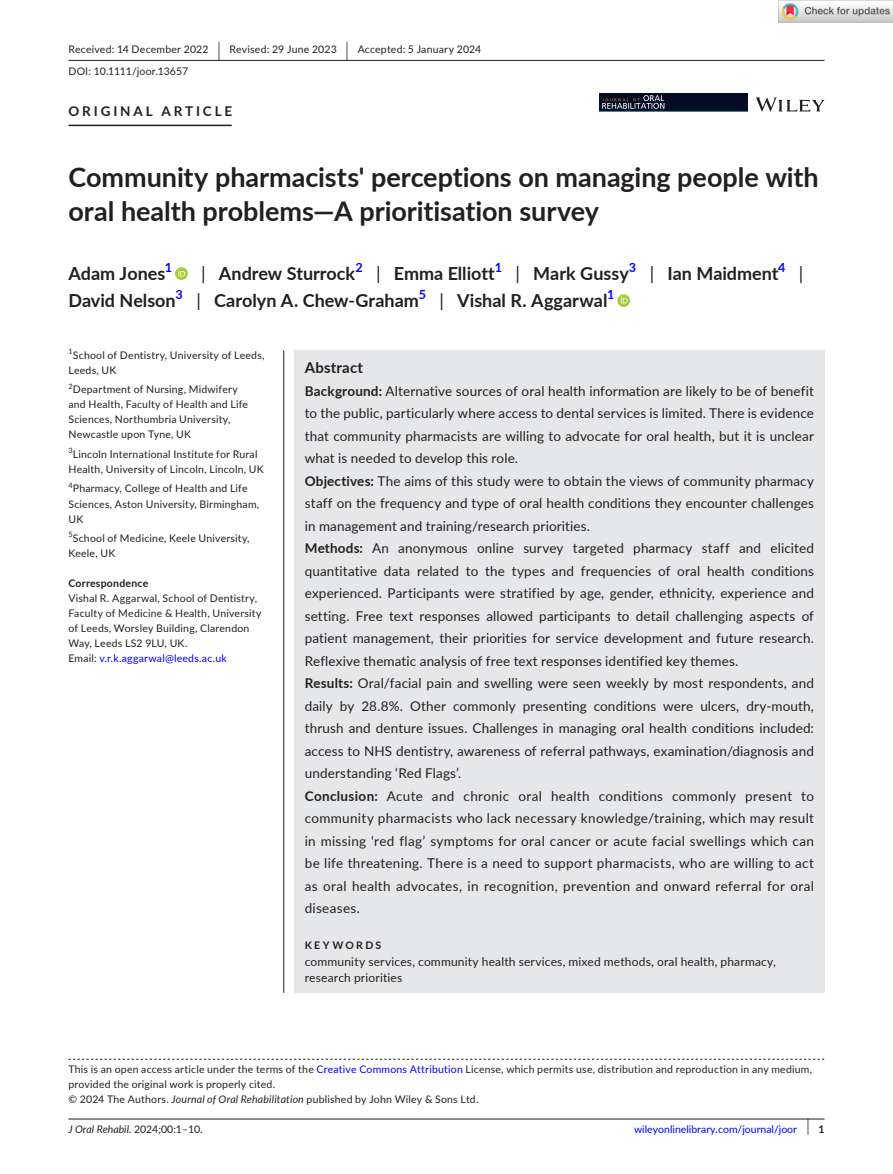
<style>
.page{position:relative;width:893px;height:1174px;background:#fff}
.page>*{position:absolute;margin:0;border:0;box-sizing:border-box;transform-origin:0 0}
.t1{font:700 27px/34.5px "Lato";color:#231f20}
.t2{font:700 18px "Lato";color:#231f20}
.t3{font:18px "Lato";color:#231f20}
.t4{font:700 15px "Lato";letter-spacing:.015em;color:#231f20}
.t5{font:13.5px/22.5px "Lato";letter-spacing:.01em;color:#231f20}
.t6{font:700 13.5px "Lato";letter-spacing:.215em;color:#231f20}
.t7{font:700 12.6px "Lato";color:#00f}
.t8{font:12px/16.5px "Lato";letter-spacing:.015em;color:#231f20}
.t9{font:10.5px/15px "Lato";letter-spacing:.02em;color:#231f20}
.t10{font:10.5px "Lato";color:#00f}
.t11{font:italic 10.5px "Lato";color:#231f20}
.t12{font:700 10.5px "Lato";letter-spacing:.02em;color:#231f20}
.t13{font:700 10.5px "Lato";letter-spacing:.22em;color:#231f20}
.t14{font:7.35px "Lato";color:#231f20}
.s1{font-size:19.65px}
.s2{font-weight:400}
.s3{color:#00f}
.s4{font-weight:700}
.s5{font-style:italic}
.s6{font-style:normal}
.s7{font-size:17.4px;color:#231f20}
.s8{font-weight:700;color:#231f20}
</style>
<div class="page">
<hr style="left:68px;top:1118px;width:756px;height:1px;background:#231f20">
<svg style="left:756px;top:97px;width:68px;height:15px"></svg>
<div style="left:599px;top:93px;width:149px;height:19px;background:#050c26"></div>
<hr style="left:599px;top:111px;width:149px;height:1px;background:#3e8690">
<svg style="left:602px;top:95px;width:62px;height:14px"></svg>
<hr style="left:68px;top:60px;width:756px;height:1px;background:#231f20">
<hr style="left:68px;top:125px;width:164px;height:1px;background:#231f20">
<svg style="left:175px;top:267px;width:13px;height:13px"></svg>
<svg style="left:178px;top:269px;width:7px;height:7px"></svg>
<svg style="left:617px;top:294px;width:13px;height:13px"></svg>
<svg style="left:621px;top:296px;width:7px;height:7px"></svg>
<svg style="left:68px;top:1058px;width:756px;height:1px"></svg>
<div style="left:294px;top:350px;width:530px;height:642px;background:#e6e7e9"></div>
<hr style="left:283px;top:350px;width:1px;height:642px;background:#231f20">
<img style="left:779px;top:0;width:114px;height:23px">
<p class="t9" style="left:68px;top:38px;width:414px;line-height:21.8px">Received: 14 December 2022 <span class="s1">|</span> Revised: 29 June 2023 <span class="s1">|</span> Accepted: 5 January 2024<br>DOI: 10.1111/joor.13657</p>
<p class="t6" style="left:68px;top:101px;width:165px">ORIGINAL ARTICLE</p>
<h1 class="t1" style="left:68px;top:159px;width:752px">Community pharmacists' perceptions on managing people with oral health problems—A prioritisation survey</h1>
<h2 class="t2" style="left:68px;top:260px;width:98px">Adam Jones</h2>
<p class="t7" style="left:165px;top:258px;width:9px">1</p>
<h2 class="t2" style="left:201px;top:260px;width:155px"><span class="s2">|</span> Andrew Sturrock</h2>
<p class="t7" style="left:355px;top:258px;width:9px">2</p>
<h2 class="t2" style="left:376px;top:260px;width:120px"><span class="s2">|</span> Emma Elliott</h2>
<p class="t7" style="left:495px;top:258px;width:9px">1</p>
<h2 class="t2" style="left:516px;top:260px;width:115px"><span class="s2">|</span> Mark Gussy</h2>
<p class="t7" style="left:629px;top:258px;width:9px">3</p>
<h2 class="t2" style="left:650px;top:260px;width:130px"><span class="s2">|</span> Ian Maidment</h2>
<p class="t7" style="left:778px;top:258px;width:9px">4</p>
<h2 class="t3" style="left:799px;top:260px;width:6px">|</h2>
<h2 class="t2" style="left:68px;top:287px;width:109px">David Nelson</h2>
<p class="t7" style="left:176px;top:285px;width:9px">3</p>
<h2 class="t2" style="left:196px;top:287px;width:224px"><span class="s2">|</span> Carolyn A. Chew-Graham</h2>
<p class="t7" style="left:419px;top:285px;width:9px">5</p>
<h2 class="t2" style="left:440px;top:287px;width:169px"><span class="s2">|</span> Vishal R. Aggarwal</h2>
<p class="t7" style="left:607px;top:285px;width:9px">1</p>
<p class="t14" style="left:68px;top:346px;width:6px">1</p>
<p class="t9" style="left:68px;top:347px;width:198px;text-indent:4px">School of Dentistry, University of Leeds,<br>Leeds, UK</p>
<p class="t14" style="left:68px;top:381px;width:6px">2</p>
<p class="t9" style="left:68px;top:382px;width:181px;text-indent:4px">Department of Nursing, Midwifery and Health, Faculty of Health and Life Sciences, Northumbria University, Newcastle upon Tyne, UK</p>
<p class="t9" style="left:68px;top:446px;width:197px"><sup>3</sup>Lincoln International Institute for Rural<br>Health, University of Lincoln, Lincoln, UK</p>
<p class="t9" style="left:68px;top:481px;width:192px"><sup>4</sup>Pharmacy, College of Health and Life<br>Sciences, Aston University, Birmingham,<br>UK</p>
<p class="t9" style="left:68px;top:530px;width:183px"><sup>5</sup>School of Medicine, Keele University,<br>Keele, UK</p>
<p class="t12" style="left:68px;top:575px;width:81px">Correspondence</p>
<p class="t9" style="left:68px;top:590px;width:195px">Vishal R. Aggarwal, School of Dentistry, Faculty of Medicine &amp; Health, University of Leeds, Worsley Building, Clarendon Way, Leeds LS2 9LU, UK.<br>Email: <span class="s3">v.r.k.aggarwal@leeds.ac.uk</span></p>
<p class="t4" style="left:305px;top:356px;width:60px">Abstract</p>
<p class="t5" style="left:305px;top:379px;width:511px"><span class="s4">Background:</span> Alternative sources of oral health information are likely to be of benefit to the public, particularly where access to dental services is limited. There is evidence that community pharmacists are willing to advocate for oral health, but it is unclear what is needed to develop this role.<br><span class="s4">Objectives:</span> The aims of this study were to obtain the views of community pharmacy staff on the frequency and type of oral health conditions they encounter challenges in management and training/research priorities.<br><span class="s4">Methods:</span> An anonymous online survey targeted pharmacy staff and elicited quantitative data related to the types and frequencies of oral health conditions experienced. Participants were stratified by age, gender, ethnicity, experience and setting. Free text responses allowed participants to detail challenging aspects of patient management, their priorities for service development and future research.<br>Reflexive thematic analysis of free text responses identified key themes.<br><span class="s4">Results:</span> Oral/facial pain and swelling were seen weekly by most respondents, and daily by 28.8%. Other commonly presenting conditions were ulcers, dry-mouth, thrush and denture issues. Challenges in managing oral health conditions included: access to NHS dentistry, awareness of referral pathways, examination/diagnosis and understanding ‘Red Flags’.<br><span class="s4">Conclusion:</span> Acute and chronic oral health conditions commonly present to community pharmacists who lack necessary knowledge/training, which may result in missing ‘red flag’ symptoms for oral cancer or acute facial swellings which can be life threatening. There is a need to support pharmacists, who are willing to act as oral health advocates, in recognition, prevention and onward referral for oral diseases.</p>
<p class="t13" style="left:305px;top:937px;width:78px">KEYWORDS</p>
<p class="t8" style="left:305px;top:952px;width:472px">community services, community health services, mixed methods, oral health, pharmacy, research priorities</p>
<p class="t9" style="left:68px;top:1061px;width:745px">This is an open access article under the terms of the <span class="s3">Creative Commons Attribution</span> License, which permits use, distribution and reproduction in any medium, provided the original work is properly cited.<br>© 2024 The Authors. <span class="s5">Journal of Oral Rehabilitation</span> published by John Wiley &amp; Sons Ltd.</p>
<p class="t11" style="left:68px;top:1121px;width:136px">J Oral Rehabil. <span class="s6">2024;00:1–10.</span></p>
<p class="t10" style="left:634px;top:1121px;width:192px">wileyonlinelibrary.com/journal/joor <span class="s7">|</span> <span class="s8">1</span></p>
</div>
